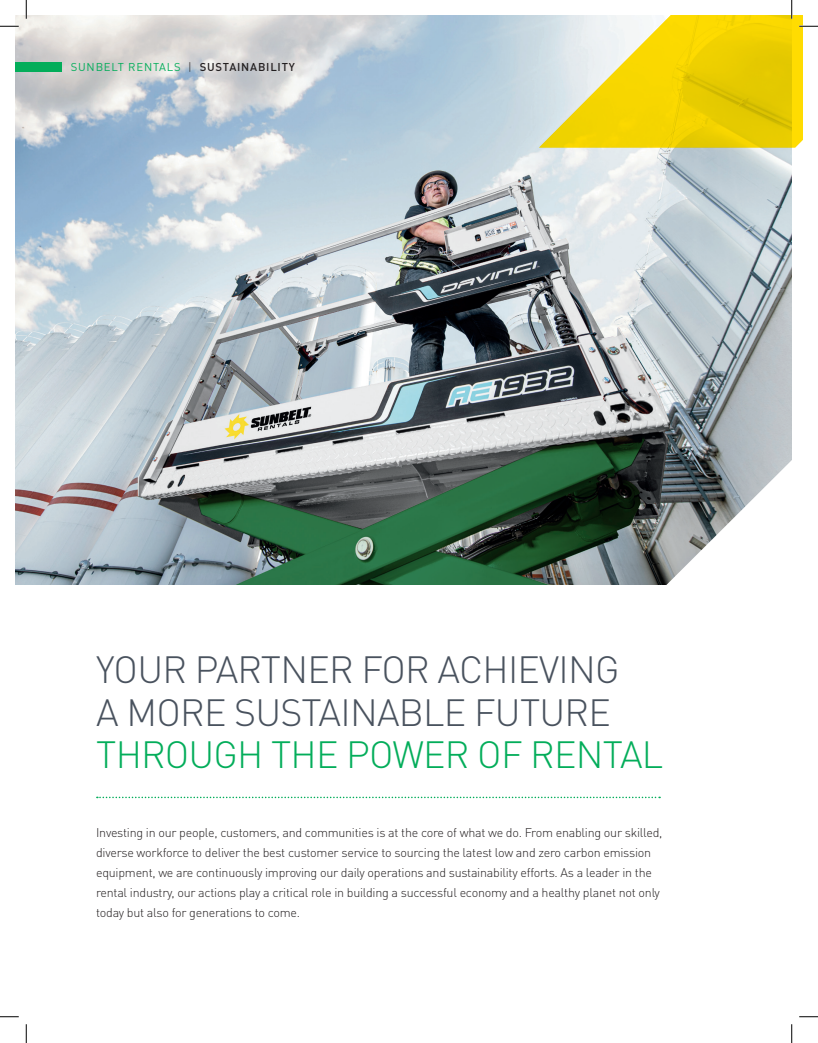
<style>
.page{position:relative;width:818px;height:1043px;background:#fff}
.page>*{position:absolute;margin:0;border:0;box-sizing:border-box;transform-origin:0 0}
.t1{font:300 37.5px/42.5px "DIN Pro";letter-spacing:-.02em;color:#49525e}
.t2{font:300 37.5px "DIN Pro";letter-spacing:-.02em;color:#03ad5a}
.t3{font:300 12.5px/20px "DIN Pro";letter-spacing:-.02em;color:#231f20}
.t4{font:11.25px "DIN Pro";letter-spacing:.07em;color:#03ad5a}
.s1{font-weight:300;color:#231f20}
.s2{font-weight:500;color:#231f20}
</style>
<div class="page">
<img style="left:15px;top:15px;width:776px;height:569px">
<svg style="left:658px;top:452px;width:134px;height:133px"></svg>
<svg style="left:539px;top:15px;width:263px;height:132px;background:#ecd73c"></svg>
<div style="left:15px;top:62px;width:46px;height:9px;background:#03ad5a"></div>
<svg style="left:97px;top:796px;width:563px;height:2px"></svg>
<svg style="left:0;top:25px;width:19px;height:2px"></svg>
<svg style="left:799px;top:25px;width:19px;height:2px"></svg>
<svg style="left:0;top:1016px;width:19px;height:1px"></svg>
<svg style="left:799px;top:1016px;width:19px;height:1px"></svg>
<svg style="left:25px;top:0;width:2px;height:19px"></svg>
<svg style="left:25px;top:1024px;width:2px;height:18px"></svg>
<svg style="left:790px;top:0;width:2px;height:19px"></svg>
<svg style="left:791px;top:1024px;width:1px;height:18px"></svg>
<p class="t4" style="left:71px;top:58px;width:226px">SUNBELT RENTALS <span class="s1">|</span> <span class="s2">SUSTAINABILITY</span></p>
<h1 class="t1" style="left:96px;top:645px;width:524px">YOUR PARTNER FOR ACHIEVING<br>A MORE SUSTAINABLE FUTURE</h1>
<h1 class="t2" style="left:96px;top:725px;width:568px">THROUGH THE POWER OF RENTAL</h1>
<p class="t3" style="left:96px;top:821px;width:568px">Investing in our people, customers, and communities is at the core of what we do. From enabling our skilled, diverse workforce to deliver the best customer service to sourcing the latest low and zero carbon emission equipment, we are continuously improving our daily operations and sustainability efforts. As a leader in the rental industry, our actions play a critical role in building a successful economy and a healthy planet not only today but also for generations to come.</p>
</div>
